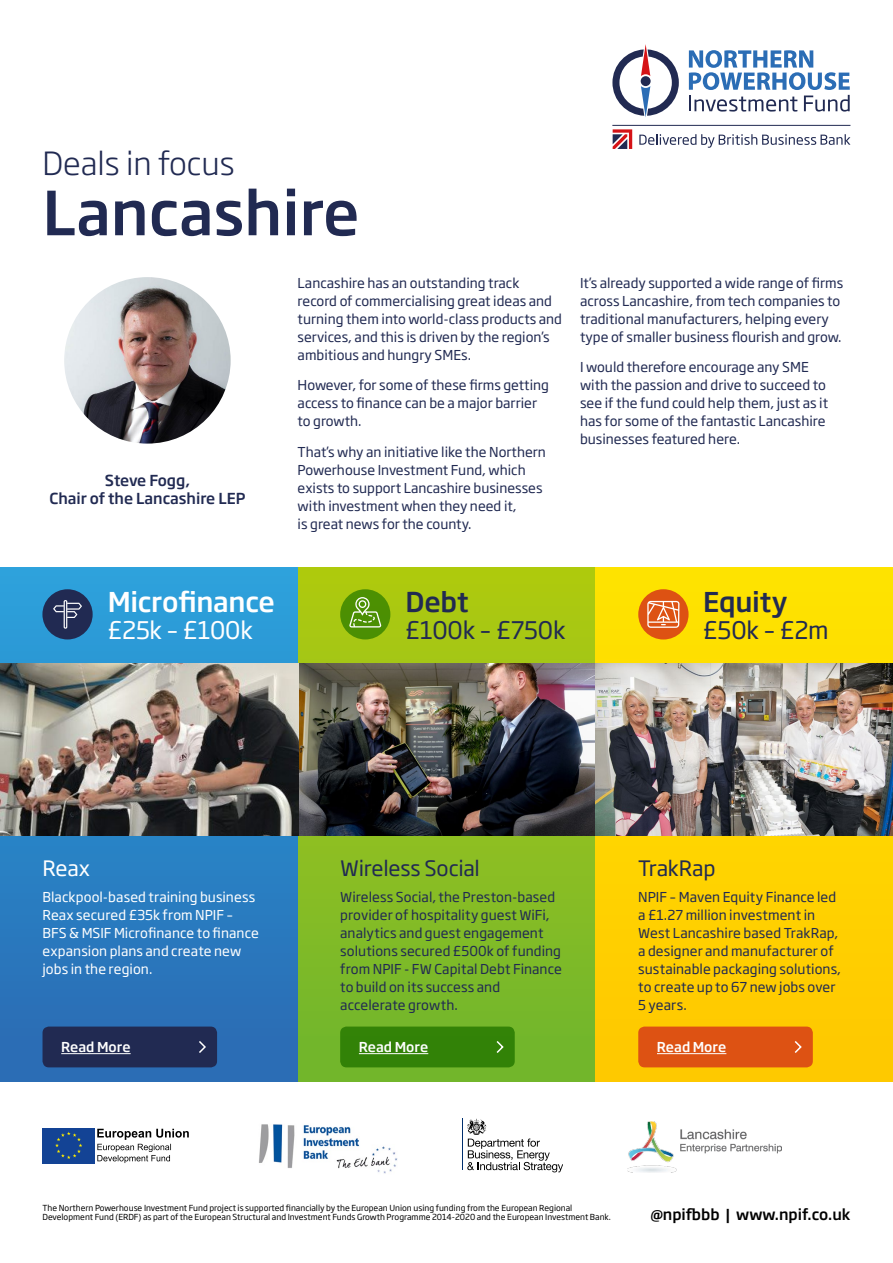
<style>
.page{position:relative;width:893px;height:1263px;background:#fff}
.page>*{position:absolute;margin:0;border:0;box-sizing:border-box;transform-origin:0 0}
.t1{font:500 60px "Soho Gothic Std";color:#212a52}
.t2{font:300 31.5px "Soho Gothic Std";color:#212a52}
.t3{font:500 27px "Soho Gothic Std";letter-spacing:-.01em;color:#fff}
.t4{font:500 27px "Soho Gothic Std";letter-spacing:-.01em;color:#212a52}
.t5{font:24px "Soho Gothic Std";letter-spacing:-.01em;color:#212a52}
.t6{font:24px "Soho Gothic Std";letter-spacing:-.01em;color:#fff}
.t7{font:21px "Soho Gothic Std";letter-spacing:-.01em;color:#212a52}
.t8{font:21px "Soho Gothic Std";color:#fff}
.t9{font:500 15px/18px "Soho Gothic Std";color:#212a52;text-align:center}
.t10{font:500 15px "Soho Gothic Std";color:#000}
.t11{font:13.5px/18px "Soho Gothic Std";color:#212a52}
.t12{font:13.5px/18px "Soho Gothic Std";letter-spacing:.005em;color:#fff}
.t13{font:500 13.5px "Soho Gothic Std";color:#fff}
.t14{font:8.25px/9.8px "Soho Gothic Std";color:#000}
</style>
<div class="page">
<svg style="left:612px;top:129px;width:21px;height:20px"></svg>
<svg style="left:613px;top:129px;width:19px;height:20px"></svg>
<svg style="left:639px;top:134px;width:211px;height:14px"></svg>
<svg style="left:689px;top:50px;width:161px;height:62px"></svg>
<hr style="left:612px;top:125px;width:238px;height:1px;background:#212a52">
<svg style="left:612px;top:44px;width:67px;height:73px"></svg>
<div style="left:641px;top:76px;width:10px;height:10px;background:#212a52;border-radius:50%"></div>
<img style="left:259px;top:1124px;width:138px;height:50px">
<svg style="left:97px;top:1129px;width:92px;height:34px"></svg>
<div style="left:42px;top:1128px;width:53px;height:35px;background:#134395"></div>
<svg style="left:55px;top:1131px;width:27px;height:28px"></svg>
<hr style="left:462px;top:1119px;width:1px;height:51px;background:#002f6e">
<svg style="left:467px;top:1119px;width:96px;height:53px"></svg>
<svg style="left:0;top:568px;width:298px;height:513px;background:#2a82c4"></svg>
<svg style="left:298px;top:568px;width:297px;height:513px;background:#8bbe20"></svg>
<svg style="left:595px;top:568px;width:298px;height:513px;background:#fed300"></svg>
<div style="left:42px;top:589px;width:51px;height:50px;background:#212a52;border-radius:50%"></div>
<hr style="left:64px;top:600px;width:3px;height:29px;background:#fff;border-radius:2px">
<svg style="left:53px;top:601px;width:29px;height:26px"></svg>
<div style="left:638px;top:589px;width:51px;height:50px;background:#dd5213;border-radius:50%"></div>
<svg style="left:647px;top:601px;width:32px;height:27px"></svg>
<svg style="left:340px;top:589px;width:50px;height:50px"></svg>
<svg style="left:349px;top:597px;width:32px;height:30px"></svg>
<img style="left:298px;top:663px;width:297px;height:173px">
<img style="left:595px;top:663px;width:298px;height:173px">
<img style="left:0;top:663px;width:298px;height:173px">
<img style="left:64px;top:277px;width:167px;height:167px;border-radius:83px">
<div style="left:43px;top:1026px;width:174px;height:41px;background:#212a52;border-radius:6px"></div>
<hr style="left:61px;top:1053px;width:70px;height:1px;background:#fff">
<svg style="left:199px;top:1041px;width:7px;height:12px"></svg>
<div style="left:340px;top:1026px;width:175px;height:41px;background:#328207;border-radius:6px"></div>
<hr style="left:359px;top:1053px;width:69px;height:1px;background:#fff">
<svg style="left:496px;top:1041px;width:8px;height:12px"></svg>
<div style="left:638px;top:1026px;width:175px;height:41px;background:#dd5213;border-radius:6px"></div>
<hr style="left:657px;top:1053px;width:69px;height:1px;background:#fff">
<svg style="left:794px;top:1041px;width:8px;height:12px"></svg>
<img style="left:628px;top:1122px;width:153px;height:51px">
<h2 class="t2" style="left:43px;top:144px;width:194px">Deals in focus</h2>
<h1 class="t1" style="left:43px;top:174px;width:318px">Lancashire</h1>
<p class="t9" style="left:50px;top:472px;width:197px">Steve Fogg,<br>Chair of the Lancashire LEP</p>
<p class="t11" style="left:298px;top:274px;width:266px">Lancashire has an outstanding track record of commercialising great ideas and turning them into world-class products and services, and this is driven by the region’s ambitious and hungry SMEs.</p>
<p class="t11" style="left:298px;top:377px;width:253px">However, for some of these firms getting access to finance can be a major barrier to growth.</p>
<p class="t11" style="left:298px;top:443px;width:250px">That’s why an initiative like the Northern Powerhouse Investment Fund, which exists to support Lancashire businesses with investment when they need it,<br>is great news for the county.</p>
<p class="t11" style="left:580px;top:274px;width:265px">It’s already supported a wide range of firms across Lancashire, from tech companies to traditional manufacturers, helping every type of smaller business flourish and grow.</p>
<p class="t11" style="left:580px;top:359px;width:250px">I would therefore encourage any SME with the passion and drive to succeed to see if the fund could help them, just as it has for some of the fantastic Lancashire businesses featured here.</p>
<h3 class="t3" style="left:108px;top:584px;width:169px">Microfinance</h3>
<h3 class="t4" style="left:405px;top:584px;width:65px">Debt</h3>
<h3 class="t4" style="left:703px;top:584px;width:86px">Equity</h3>
<h3 class="t6" style="left:108px;top:615px;width:147px">£25k – £100k</h3>
<h3 class="t5" style="left:405px;top:615px;width:162px">£100k – £750k</h3>
<h3 class="t5" style="left:703px;top:615px;width:127px">£50k – £2m</h3>
<h3 class="t8" style="left:43px;top:855px;width:49px">Reax</h3>
<p class="t12" style="left:43px;top:889px;width:218px">Blackpool-based training business<br>Reax secured £35k from NPIF –<br>BFS &amp; MSIF Microfinance to finance expansion plans and create new jobs in the region.</p>
<h3 class="t7" style="left:340px;top:855px;width:141px">Wireless Social</h3>
<p class="t11" style="left:340px;top:889px;width:223px">Wireless Social, the Preston-based provider of hospitality guest WiFi, analytics and guest engagement solutions secured £500k of funding from NPIF - FW Capital Debt Finance to build on its success and accelerate growth.</p>
<h3 class="t7" style="left:638px;top:855px;width:79px">TrakRap</h3>
<p class="t11" style="left:638px;top:889px;width:204px">NPIF – Maven Equity Finance led a £1.27 million investment in<br>West Lancashire based TrakRap, a designer and manufacturer of sustainable packaging solutions, to create up to 67 new jobs over<br>5 years.</p>
<p class="t13" style="left:61px;top:1038px;width:71px">Read More</p>
<p class="t13" style="left:359px;top:1038px;width:71px">Read More</p>
<p class="t13" style="left:657px;top:1038px;width:71px">Read More</p>
<p class="t14" style="left:42px;top:1203px;width:570px">The Northern Powerhouse Investment Fund project is supported financially by the European Union using funding from the European Regional<br>Development Fund (ERDF) as part of the European Structural and Investment Funds Growth Programme 2014-2020 and the European Investment Bank.</p>
<p class="t10" style="left:650px;top:1205px;width:202px">@npifbbb | www.npif.co.uk</p>
</div>
